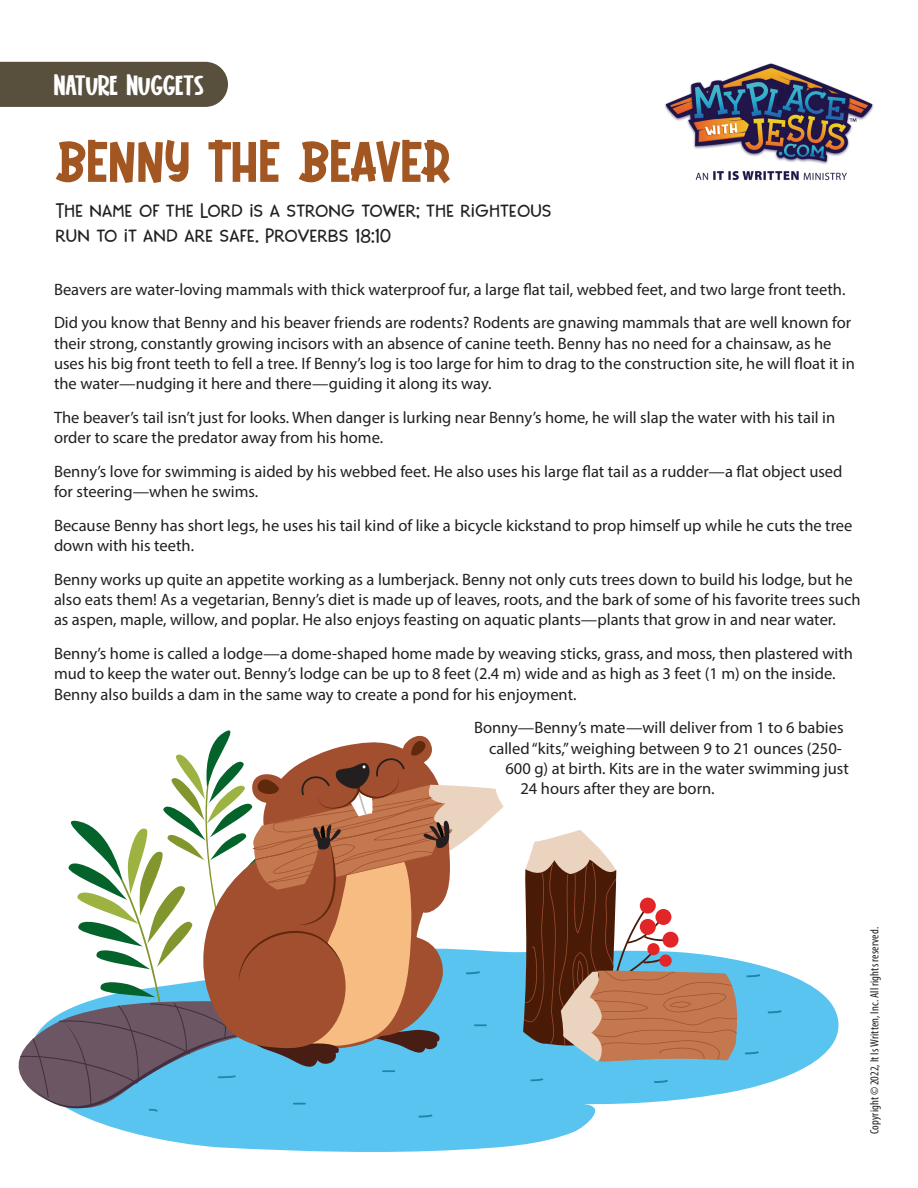
<style>
.page{position:relative;width:918px;height:1188px;background:#fff}
.page>*{position:absolute;margin:0;border:0;box-sizing:border-box;transform-origin:0 0}
.t1{font:57px "Daydream Font";letter-spacing:.015em;color:#a25621}
.t2{font:28.5px "Wonderful Display Font";letter-spacing:.01em;color:#fff}
.t3{font:21px/25.2px "Argyle Socks";color:#231f20}
.t4{font:16.5px/20.2px "Myriad Pro";color:#231f20}
.t5{font:condensed 12px "Myriad Pro";letter-spacing:.01em;color:#231f20}
</style>
<div class="page">
<div style="left:0;top:62px;width:228px;height:45px;background:#594f3d"></div>
<img style="left:664px;top:63px;width:210px;height:118px">
<svg style="left:87px;top:951px;width:752px;height:201px;fill:#59c4f0"></svg>
<svg style="left:530px;top:1078px;width:14px;height:3px"></svg>
<svg style="left:767px;top:1010px;width:15px;height:3px"></svg>
<svg style="left:654px;top:1080px;width:14px;height:3px"></svg>
<svg style="left:523px;top:830px;width:238px;height:232px"></svg>
<svg style="left:18px;top:730px;width:486px;height:388px"></svg>
<p class="t2" style="left:54px;top:71px;width:151px">Nature Nuggets</p>
<p class="t1" style="left:55px;top:132px;width:398px">BENNY THE BEAVER</p>
<p class="t3" style="left:56px;top:198px;width:498px">The name of the Lord is a strong tower; the righteous run to it and are safe. Proverbs 18:10</p>
<p class="t4" style="left:54px;top:279px;width:793px">Beavers are water-loving mammals with thick waterproof fur, a large flat tail, webbed feet, and two large front teeth.</p>
<p class="t4" style="left:54px;top:312px;width:802px">Did you know that Benny and his beaver friends are rodents? Rodents are gnawing mammals that are well known for their strong, constantly growing incisors with an absence of canine teeth. Benny has no need for a chainsaw, as he uses his big front teeth to fell a tree. If Benny’s log is too large for him to drag to the construction site, he will float it in the water—nudging it here and there—guiding it along its way.</p>
<p class="t4" style="left:54px;top:407px;width:783px">The beaver’s tail isn’t just for looks. When danger is lurking near Benny’s home, he will slap the water with his tail in order to scare the predator away from his home.</p>
<p class="t4" style="left:54px;top:461px;width:790px">Benny’s love for swimming is aided by his webbed feet. He also uses his large flat tail as a rudder—a flat object used for steering—when he swims.</p>
<p class="t4" style="left:54px;top:515px;width:800px">Because Benny has short legs, he uses his tail kind of like a bicycle kickstand to prop himself up while he cuts the tree down with his teeth.</p>
<p class="t4" style="left:54px;top:569px;width:808px">Benny works up quite an appetite working as a lumberjack. Benny not only cuts trees down to build his lodge, but he also eats them! As a vegetarian, Benny’s diet is made up of leaves, roots, and the bark of some of his favorite trees such as aspen, maple, willow, and poplar. He also enjoys feasting on aquatic plants—plants that grow in and near water.</p>
<p class="t4" style="left:54px;top:643px;width:801px">Benny’s home is called a lodge—a dome-shaped home made by weaving sticks, grass, and moss, then plastered with mud to keep the water out. Benny’s lodge can be up to 8 feet (2.4 m) wide and as high as 3 feet (1 m) on the inside.<br>Benny also builds a dam in the same way to create a pond for his enjoyment.</p>
<p class="t4" style="left:474px;top:717px;width:371px">Bonny—Benny’s mate—will deliver from 1 to 6 babies</p>
<p class="t4" style="left:489px;top:738px;width:354px">called “kits,” weighing between 9 to 21 ounces (250-</p>
<p class="t4" style="left:506px;top:758px;width:345px">600 g) at birth. Kits are in the water swimming just</p>
<p class="t4" style="left:520px;top:778px;width:196px">24 hours after they are born.</p>
<p class="t5" style="left:867px;top:1134px;width:209px;rotate:-90deg">Copyright © 2022, It Is Written, Inc. All rights reserved.</p>
</div>
